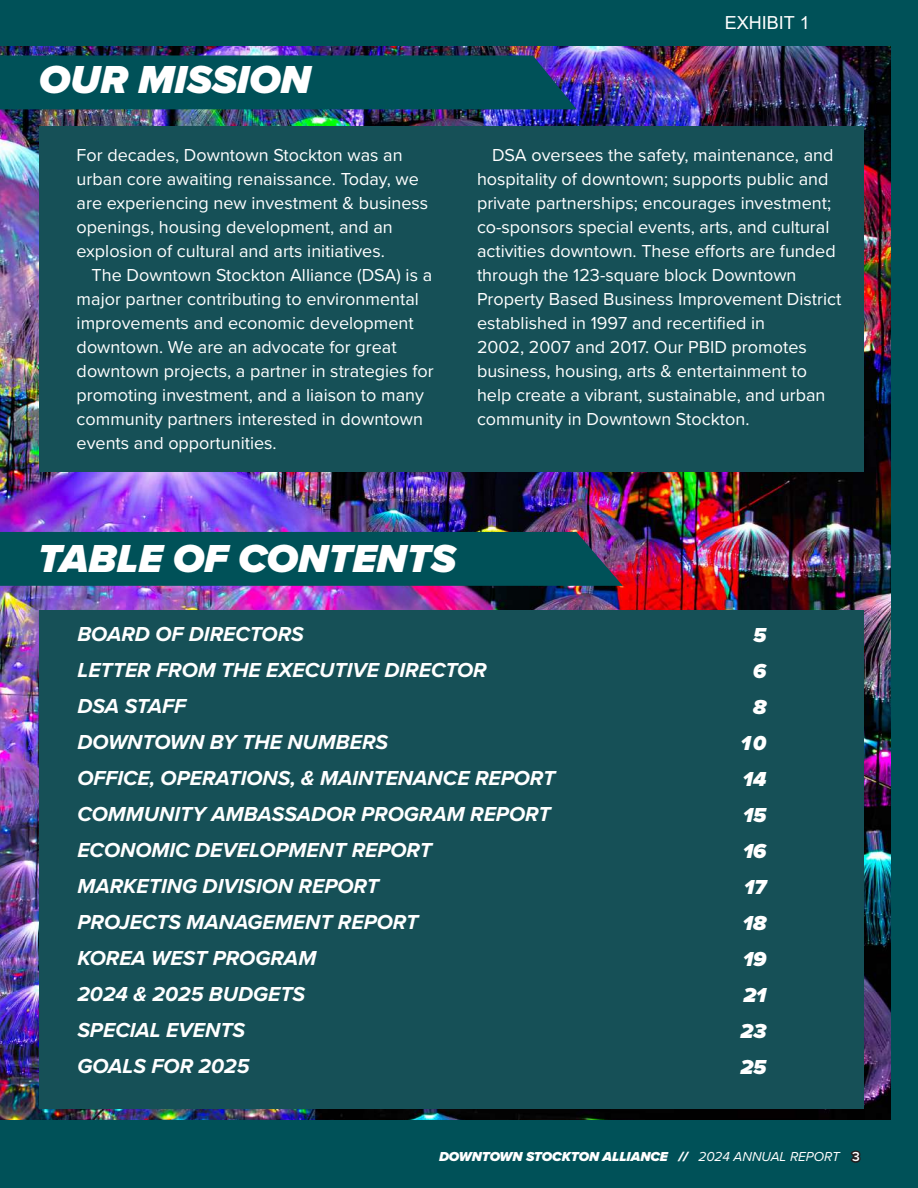
<style>
.page{position:relative;width:918px;height:1188px;background:#005158}
.page>*{position:absolute;margin:0;border:0;box-sizing:border-box;transform-origin:0 0}
.t1{font:italic 900 40.5px "Proxima Nova";color:#fff}
.t2{font:italic 700 21px/36px "Proxima Nova";color:#fff}
.t3{font:italic 900 21px/36px "Proxima Nova";color:#fff;text-align:right}
.t4{font:18px/24px "Proxima Nova";color:#fff}
.t5{font:18px "Arial";color:#fff}
.t6{font:italic 900 13.5px "Proxima Nova";color:#fff}
.s1{font-weight:400}
.s2{font-weight:600;font-style:normal;color:#231f20}
</style>
<div class="page">
<img style="left:0;top:46px;width:891px;height:1074px">
<div style="left:39px;top:610px;width:825px;height:499px;background:#165057"></div>
<div style="left:39px;top:126px;width:825px;height:346px;background:#165057"></div>
<svg style="left:0;top:532px;width:623px;height:54px"></svg>
<svg style="left:0;top:56px;width:577px;height:53px"></svg>
<h1 class="t1" style="left:39px;top:50px;width:273px">OUR MISSION</h1>
<p class="t4" style="left:77px;top:142px;width:353px">For decades, Downtown Stockton was an urban core awaiting renaissance. Today, we are experiencing new investment &amp; business openings, housing development, and an explosion of cultural and arts initiatives.</p>
<p class="t4" style="left:77px;top:262px;width:359px;text-indent:15px">The Downtown Stockton Alliance (DSA) is a major partner contributing to environmental improvements and economic development downtown. We are an advocate for great downtown projects, a partner in strategies for promoting investment, and a liaison to many community partners interested in downtown events and opportunities.</p>
<p class="t5" style="left:725px;top:10px;width:87px">EXHIBIT 1</p>
<p class="t4" style="left:477px;top:142px;width:366px;text-indent:15px">DSA oversees the safety, maintenance, and hospitality of downtown; supports public and private partnerships; encourages investment; co-sponsors special events, arts, and cultural activities downtown. These efforts are funded through the 123-square block Downtown Property Based Business Improvement District established in 1997 and recertified in<br>2002, 2007 and 2017. Our PBID promotes business, housing, arts &amp; entertainment to help create a vibrant, sustainable, and urban community in Downtown Stockton.</p>
<h1 class="t1" style="left:38px;top:528px;width:420px">TABLE OF CONTENTS</h1>
<p class="t2" style="left:77px;top:616px;width:480px">BOARD OF DIRECTORS<br>LETTER FROM THE EXECUTIVE DIRECTOR<br>DSA STAFF<br>DOWNTOWN BY THE NUMBERS<br>OFFICE, OPERATIONS, &amp; MAINTENANCE REPORT<br>COMMUNITY AMBASSADOR PROGRAM REPORT<br>ECONOMIC DEVELOPMENT REPORT<br>MARKETING DIVISION REPORT<br>PROJECTS MANAGEMENT REPORT<br>KOREA WEST PROGRAM<br>2024 &amp; 2025 BUDGETS<br>SPECIAL EVENTS<br>GOALS FOR 2025</p>
<p class="t3" style="left:739px;top:617px;width:30px">5<br>6<br>8<br>10<br>14<br>15<br>16<br>17<br>18<br>19<br>21<br>23<br>25</p>
<p class="t6" style="left:439px;top:1147px;width:422px">DOWNTOWN STOCKTON ALLIANCE // <span class="s1">2024 ANNUAL REPORT</span> <span class="s2">3</span></p>
</div>
